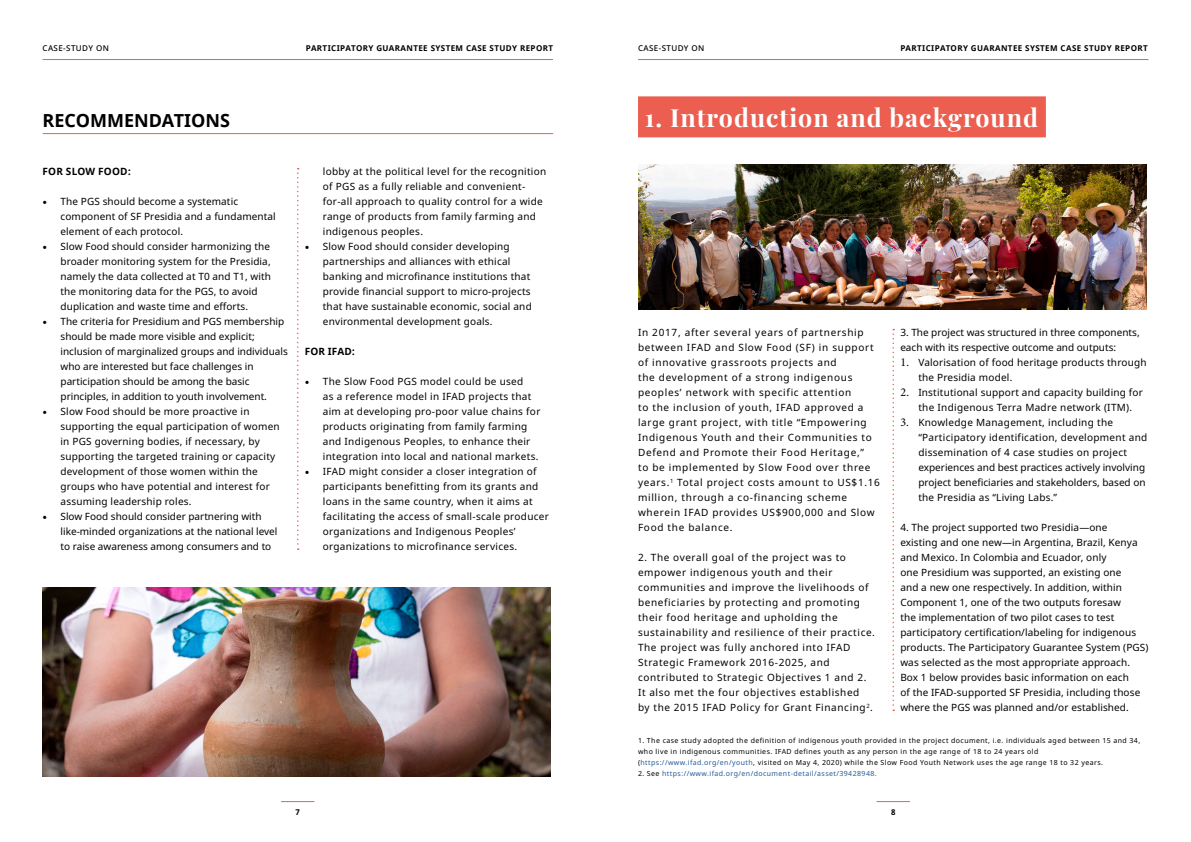
<style>
.page{position:relative;width:1191px;height:842px;background:#fff}
.page>*{position:absolute;margin:0;border:0;box-sizing:border-box;transform-origin:0 0}
.t1{font:700 25px "Playfair Display";letter-spacing:.04em;color:#fff}
.t2{font:700 18px "Noto Sans";color:#000}
.t3{font:10px/15px "Noto Sans";letter-spacing:.02em;color:#000}
.t4{font:10px/15px "Noto Sans";letter-spacing:.07em;color:#000}
.t5{font:10px/15px "Noto Sans";color:#000}
.t6{font:10px/15px "Noto Sans";letter-spacing:.06em;color:#000}
.t7{font:700 10px "Noto Sans";letter-spacing:.015em;color:#000}
.t8{font:700 8px "Noto Sans";letter-spacing:.05em;color:#000}
.t9{font:500 8px "Noto Sans";letter-spacing:.05em;color:#000}
.t10{font:7px/11px "Noto Sans";letter-spacing:.06em;color:#000}
.t11{font:7px "Noto Sans";letter-spacing:.06em;color:#275b9b}
.s1{font-family:"Minion Pro";font-size:12px}
.s2{color:#275b9b}
.s3{color:#000}
</style>
<div class="page">
<hr style="left:281px;top:801px;width:33px;height:1px;background:#eb5e50">
<hr style="left:876px;top:801px;width:34px;height:1px;background:#eb5e50">
<hr style="left:43px;top:59px;width:510px;height:1px;background:#eb5e50">
<hr style="left:638px;top:59px;width:510px;height:1px;background:#eb5e50">
<hr style="left:43px;top:133px;width:510px;height:1px;background:#eb5e50">
<div style="left:638px;top:96px;width:407px;height:41px;background:#eb5e50"></div>
<img style="left:43px;top:588px;width:508px;height:189px">
<img style="left:638px;top:164px;width:508px;height:145px">
<svg style="left:297px;top:168px;width:2px;height:382px"></svg>
<svg style="left:892px;top:329px;width:2px;height:382px"></svg>
<p class="t9" style="left:43px;top:43px;width:68px">CASE-STUDY ON</p>
<p class="t8" style="left:306px;top:43px;width:249px">PARTICIPATORY GUARANTEE SYSTEM CASE STUDY REPORT</p>
<p class="t9" style="left:638px;top:43px;width:68px">CASE-STUDY ON</p>
<p class="t8" style="left:900px;top:43px;width:249px">PARTICIPATORY GUARANTEE SYSTEM CASE STUDY REPORT</p>
<h2 class="t2" style="left:43px;top:108px;width:189px">RECOMMENDATIONS</h2>
<h1 class="t1" style="left:645px;top:98px;width:395px">1. Introduction and background</h1>
<p class="t7" style="left:43px;top:164px;width:90px">FOR SLOW FOOD:</p>
<p class="t3" style="left:61px;top:194px;width:217px;text-indent:-18px"><span class="s1">•</span> The PGS should become a systematic component of SF Presidia and a fundamental element of each protocol.</p>
<p class="t3" style="left:61px;top:239px;width:212px;text-indent:-18px"><span class="s1">•</span> Slow Food should consider harmonizing the broader monitoring system for the Presidia, namely the data collected at T0 and T1, with the monitoring data for the PGS, to avoid duplication and waste time and efforts.</p>
<p class="t5" style="left:61px;top:314px;width:229px;text-indent:-18px"><span class="s1">•</span> The criteria for Presidium and PGS membership should be made more visible and explicit; inclusion of marginalized groups and individuals who are interested but face challenges in participation should be among the basic principles, in addition to youth involvement.</p>
<p class="t3" style="left:61px;top:404px;width:221px;text-indent:-18px"><span class="s1">•</span> Slow Food should be more proactive in supporting the equal participation of women in PGS governing bodies, if necessary, by supporting the targeted training or capacity development of those women within the groups who have potential and interest for assuming leadership roles.</p>
<p class="t5" style="left:61px;top:509px;width:218px;text-indent:-18px"><span class="s1">•</span> Slow Food should consider partnering with like-minded organizations at the national level to raise awareness among consumers and to</p>
<p class="t3" style="left:323px;top:164px;width:225px">lobby at the political level for the recognition of PGS as a fully reliable and convenient&shy;for-all approach to quality control for a wide range of products from family farming and indigenous peoples.</p>
<p class="t3" style="left:323px;top:239px;width:210px;text-indent:-18px"><span class="s1">•</span> Slow Food should consider developing partnerships and alliances with ethical banking and microfinance institutions that provide financial support to micro-projects that have sustainable economic, social and environmental development goals.</p>
<p class="t7" style="left:305px;top:344px;width:52px">FOR IFAD:</p>
<p class="t3" style="left:323px;top:374px;width:219px;text-indent:-18px"><span class="s1">•</span> The Slow Food PGS model could be used<br>as a reference model in IFAD projects that aim at developing pro-poor value chains for products originating from family farming and Indigenous Peoples, to enhance their integration into local and national markets.</p>
<p class="t3" style="left:323px;top:464px;width:228px;text-indent:-18px"><span class="s1">•</span> IFAD might consider a closer integration of participants benefitting from its grants and loans in the same country, when it aims at facilitating the access of small-scale producer organizations and Indigenous Peoples’ organizations to microfinance services.</p>
<p class="t4" style="left:638px;top:325px;width:243px">In 2017, after several years of partnership between IFAD and Slow Food (SF) in support of innovative grassroots projects and<br>the development of a strong indigenous peoples’ network with specific attention<br>to the inclusion of youth, IFAD approved a large grant project, with title “Empowering Indigenous Youth and their Communities to Defend and Promote their Food Heritage,”<br>to be implemented by Slow Food over three years.<sup>1</sup> Total project costs amount to US$1.16 million, through a co-financing scheme wherein IFAD provides US$900,000 and Slow Food the balance.</p>
<p class="t6" style="left:638px;top:550px;width:238px">2. The overall goal of the project was to empower indigenous youth and their communities and improve the livelihoods of beneficiaries by protecting and promoting their food heritage and upholding the sustainability and resilience of their practice.<br>The project was fully anchored into IFAD Strategic Framework 2016-2025, and contributed to Strategic Objectives 1 and 2.<br>It also met the four objectives established<br>by the 2015 IFAD Policy for Grant Financing<sup>2</sup>.</p>
<p class="t5" style="left:900px;top:325px;width:241px">3. The project was structured in three components, each with its respective outcome and outputs:</p>
<p class="t3" style="left:918px;top:355px;width:230px;text-indent:-18px"><span class="s1">1.</span> Valorisation of food heritage products through the Presidia model.</p>
<p class="t3" style="left:918px;top:385px;width:226px;text-indent:-18px"><span class="s1">2.</span> Institutional support and capacity building for the Indigenous Terra Madre network (ITM).</p>
<p class="t3" style="left:918px;top:415px;width:230px;text-indent:-18px"><span class="s1">3.</span> Knowledge Management, including the “Participatory identification, development and dissemination of 4 case studies on project experiences and best practices actively involving project beneficiaries and stakeholders, based on the Presidia as “Living Labs.”</p>
<p class="t3" style="left:900px;top:520px;width:250px">4. The project supported two Presidia—one<br>existing and one new—in Argentina, Brazil, Kenya and Mexico. In Colombia and Ecuador, only<br>one Presidium was supported, an existing one<br>and a new one respectively. In addition, within Component 1, one of the two outputs foresaw<br>the implementation of two pilot cases to test participatory certification/labeling for indigenous products. The Participatory Guarantee System (PGS) was selected as the most appropriate approach.<br>Box 1 below provides basic information on each<br>of the IFAD-supported SF Presidia, including those where the PGS was planned and/or established.</p>
<p class="t10" style="left:638px;top:735px;width:504px">1. The case study adopted the definition of indigenous youth provided in the project document, i.e. individuals aged between 15 and 34, who live in indigenous communities. IFAD defines youth as any person in the age range of 18 to 24 years old (<span class="s2">https://www.ifad.org/en/youth</span>, visited on May 4, 2020) while the Slow Food Youth Network uses the age range 18 to 32 years.</p>
<p class="t11" style="left:638px;top:769px;width:240px"><span class="s3">2. See</span> https://www.ifad.org/en/document-detail/asset/39428948.</p>
<p class="t8" style="left:295px;top:806px;width:6px">7</p>
<p class="t8" style="left:891px;top:806px;width:6px">8</p>
</div>
